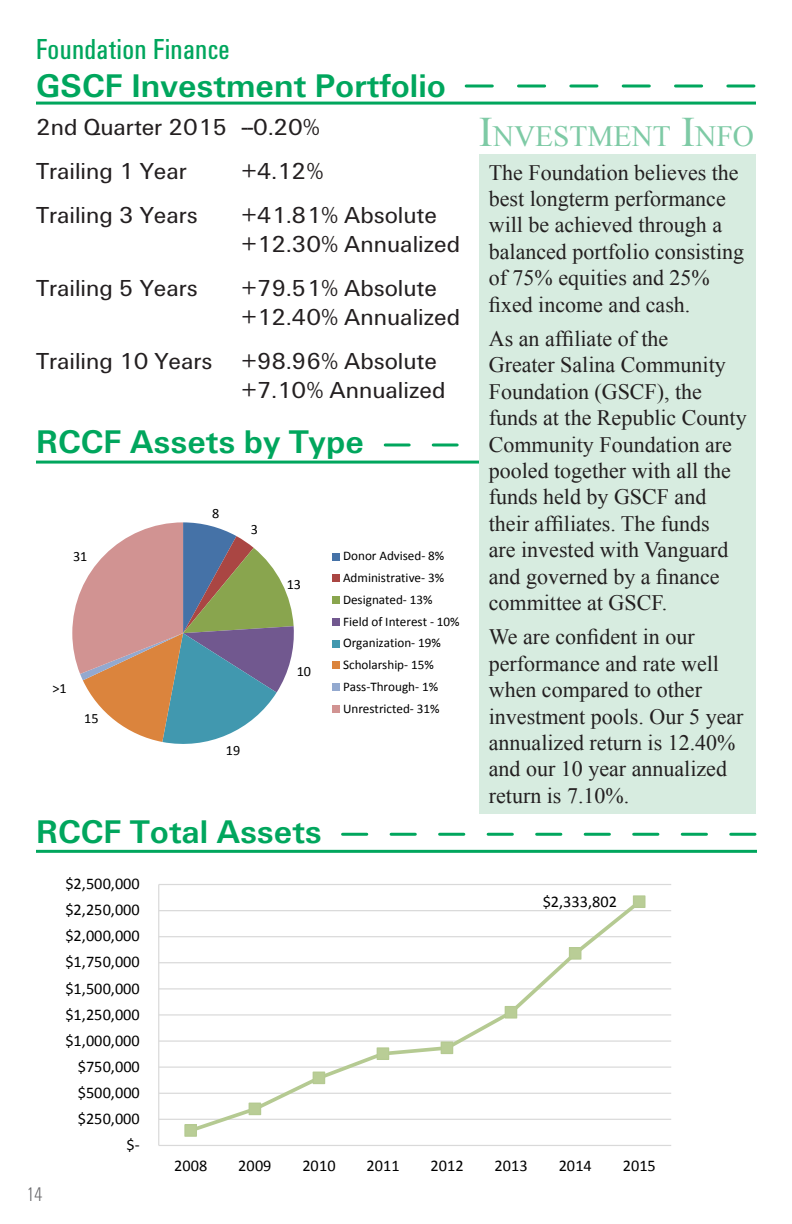
<style>
.page{position:relative;width:792px;height:1224px;background:#fff}
.page>*{position:absolute;margin:0;border:0;box-sizing:border-box;transform-origin:0 0}
.t1{font:700 34px "AHJ Unitus";color:#00a65d}
.t2{font:30px "AHJ Unitus Cond";letter-spacing:.01em;color:#00a65d}
.t3{font:29.4px "Times New Roman";color:#7ecaa5}
.t4{font:24px "AHJ Unitus";color:#231f20}
.t5{font:22px/26.4px "Times New Roman";color:#231f20}
.t6{font:300 20px "AHJ Unitus Cond LH";color:#636366}
.t7{font:16.4px "Calibri";color:#000}
.t8{font:16.2px "Calibri";color:#000}
.t9{font:14.2px "Calibri";color:#000}
.t10{font:13.2px/21.8px "Calibri";color:#000}
.s1{font-size:42px}
</style>
<div class="page">
<svg style="left:466px;top:84px;width:288px;height:4px"></svg>
<hr style="left:36px;top:102px;width:720px;height:3px;background:#00a65d">
<svg style="left:385px;top:443px;width:74px;height:3px"></svg>
<hr style="left:36px;top:461px;width:471px;height:3px;background:#00a65d">
<svg style="left:343px;top:833px;width:412px;height:3px"></svg>
<hr style="left:36px;top:850px;width:721px;height:3px;background:#00a65d">
<div style="left:479px;top:154px;width:277px;height:660px;background:#d7ece0"></div>
<svg style="left:72px;top:522px;width:222px;height:222px"></svg>
<div style="left:333px;top:553px;width:7px;height:7px;background:#4572a7"></div>
<div style="left:333px;top:575px;width:7px;height:7px;background:#aa4643"></div>
<div style="left:333px;top:596px;width:7px;height:8px;background:#89a54e"></div>
<div style="left:333px;top:618px;width:7px;height:7px;background:#71588f"></div>
<div style="left:333px;top:640px;width:7px;height:7px;background:#4198af"></div>
<div style="left:333px;top:662px;width:7px;height:7px;background:#db843d"></div>
<div style="left:333px;top:683px;width:7px;height:8px;background:#93a9cf"></div>
<div style="left:333px;top:705px;width:7px;height:7px;background:#d19392"></div>
<hr style="left:159px;top:1119px;width:512px;height:1px;background:#d9d9d9">
<hr style="left:159px;top:1093px;width:512px;height:1px;background:#d9d9d9">
<hr style="left:159px;top:1067px;width:512px;height:1px;background:#d9d9d9">
<hr style="left:159px;top:1040px;width:512px;height:2px;background:#d9d9d9">
<hr style="left:159px;top:1014px;width:512px;height:2px;background:#d9d9d9">
<hr style="left:159px;top:988px;width:512px;height:2px;background:#d9d9d9">
<hr style="left:159px;top:962px;width:512px;height:1px;background:#d9d9d9">
<hr style="left:159px;top:936px;width:512px;height:1px;background:#d9d9d9">
<hr style="left:159px;top:910px;width:512px;height:1px;background:#d9d9d9">
<hr style="left:159px;top:884px;width:512px;height:1px;background:#d9d9d9">
<hr style="left:158px;top:885px;width:1px;height:260px;background:#d9d9d9">
<hr style="left:159px;top:1145px;width:512px;height:1px;background:#d9d9d9">
<svg style="left:186px;top:897px;width:458px;height:234px"></svg>
<div style="left:185px;top:1125px;width:11px;height:11px;background:#b9cd96"></div>
<div style="left:184px;top:1124px;width:13px;height:13px;border:1px solid #b5ca92"></div>
<div style="left:249px;top:1103px;width:12px;height:12px;background:#b9cd96"></div>
<div style="left:313px;top:1072px;width:12px;height:12px;background:#b9cd96"></div>
<div style="left:377px;top:1048px;width:12px;height:11px;background:#b9cd96"></div>
<div style="left:377px;top:1047px;width:12px;height:13px;border:1px solid #b5ca92"></div>
<div style="left:441px;top:1042px;width:12px;height:12px;background:#b9cd96"></div>
<div style="left:441px;top:1041px;width:12px;height:13px;border:1px solid #b5ca92"></div>
<div style="left:505px;top:1007px;width:12px;height:11px;background:#b9cd96"></div>
<div style="left:505px;top:1006px;width:12px;height:13px;border:1px solid #b5ca92"></div>
<div style="left:569px;top:948px;width:12px;height:11px;background:#b9cd96"></div>
<div style="left:569px;top:947px;width:12px;height:13px;border:1px solid #b5ca92"></div>
<div style="left:634px;top:896px;width:11px;height:11px;background:#b9cd96"></div>
<div style="left:633px;top:895px;width:13px;height:13px;border:1px solid #b5ca92"></div>
<p class="t2" style="left:36px;top:32px;width:195px">Foundation Finance</p>
<p class="t1" style="left:36px;top:66px;width:412px">GSCF Investment Portfolio</p>
<p class="t4" style="left:36px;top:114px;width:286px">2nd Quarter 2015 --0.20%</p>
<p class="t4" style="left:36px;top:158px;width:152px">Trailing 1 Year</p>
<p class="t4" style="left:242px;top:158px;width:83px">+4.12%</p>
<p class="t4" style="left:36px;top:202px;width:163px">Trailing 3 Years</p>
<p class="t4" style="left:242px;top:202px;width:196px">+41.81% Absolute</p>
<p class="t4" style="left:242px;top:231px;width:220px">+12.30% Annualized</p>
<p class="t4" style="left:36px;top:275px;width:163px">Trailing 5 Years</p>
<p class="t4" style="left:242px;top:275px;width:196px">+79.51% Absolute</p>
<p class="t4" style="left:242px;top:304px;width:220px">+12.40% Annualized</p>
<p class="t4" style="left:36px;top:348px;width:402px">Trailing 10 Years +98.96% Absolute</p>
<p class="t4" style="left:242px;top:376px;width:205px">+7.10% Annualized</p>
<p class="t1" style="left:36px;top:423px;width:329px">RCCF Assets by Type</p>
<p class="t9" style="left:212px;top:504px;width:9px">8</p>
<p class="t9" style="left:251px;top:521px;width:9px">3</p>
<p class="t9" style="left:73px;top:548px;width:16px">31</p>
<p class="t10" style="left:343px;top:545px;width:118px">Donor Advised- 8%<br>Administrative- 3%<br>Designated- 13%<br>Field of Interest - 10%<br>Organization- 19%<br>Scholarship- 15%<br>Pass-Through- 1%<br>Unrestricted- 31%</p>
<p class="t9" style="left:287px;top:576px;width:16px">13</p>
<p class="t9" style="left:297px;top:663px;width:16px">10</p>
<p class="t9" style="left:53px;top:679px;width:16px">&gt;1</p>
<p class="t9" style="left:84px;top:710px;width:16px">15</p>
<p class="t9" style="left:226px;top:741px;width:16px">19</p>
<p class="t1" style="left:36px;top:812px;width:287px">RCCF Total Assets</p>
<p class="t8" style="left:65px;top:874px;width:76px">$2,500,000</p>
<p class="t7" style="left:65px;top:899px;width:76px">$2,250,000</p>
<p class="t7" style="left:65px;top:926px;width:76px">$2,000,000</p>
<p class="t8" style="left:65px;top:952px;width:76px">$1,750,000</p>
<p class="t7" style="left:65px;top:978px;width:76px">$1,500,000</p>
<p class="t7" style="left:65px;top:1004px;width:76px">$1,250,000</p>
<p class="t8" style="left:65px;top:1030px;width:76px">$1,000,000</p>
<p class="t7" style="left:78px;top:1056px;width:64px">$750,000</p>
<p class="t7" style="left:78px;top:1082px;width:64px">$500,000</p>
<p class="t8" style="left:78px;top:1108px;width:64px">$250,000</p>
<p class="t8" style="left:127px;top:1135px;width:15px">$-</p>
<p class="t3" style="left:479px;top:117px;width:277px"><span class="s1">I</span>NVESTMENT <span class="s1">I</span>NFO</p>
<p class="t5" style="left:489px;top:159px;width:257px">The Foundation believes the best longterm performance will be achieved through a balanced portfolio consisting of 75% equities and 25% fixed income and cash.</p>
<p class="t5" style="left:489px;top:325px;width:259px">As an affiliate of the<br>Greater Salina Community<br>Foundation (GSCF), the funds at the Republic County<br>Community Foundation are pooled together with all the funds held by GSCF and their affiliates. The funds<br>are invested with Vanguard and governed by a finance committee at GSCF.</p>
<p class="t5" style="left:489px;top:624px;width:256px">We are confident in our performance and rate well when compared to other investment pools. Our 5 year annualized return is 12.40% and our 10 year annualized return is 7.10%.</p>
<p class="t7" style="left:543px;top:892px;width:76px">$2,333,802</p>
<p class="t6" style="left:26px;top:1184px;width:18px">14</p>
<p class="t8" style="left:174px;top:1156px;width:35px">2008</p>
<p class="t8" style="left:238px;top:1156px;width:35px">2009</p>
<p class="t8" style="left:302px;top:1156px;width:35px">2010</p>
<p class="t8" style="left:366px;top:1156px;width:35px">2011</p>
<p class="t8" style="left:431px;top:1156px;width:35px">2012</p>
<p class="t8" style="left:495px;top:1156px;width:35px">2013</p>
<p class="t8" style="left:559px;top:1156px;width:35px">2014</p>
<p class="t8" style="left:623px;top:1156px;width:35px">2015</p>
</div>
